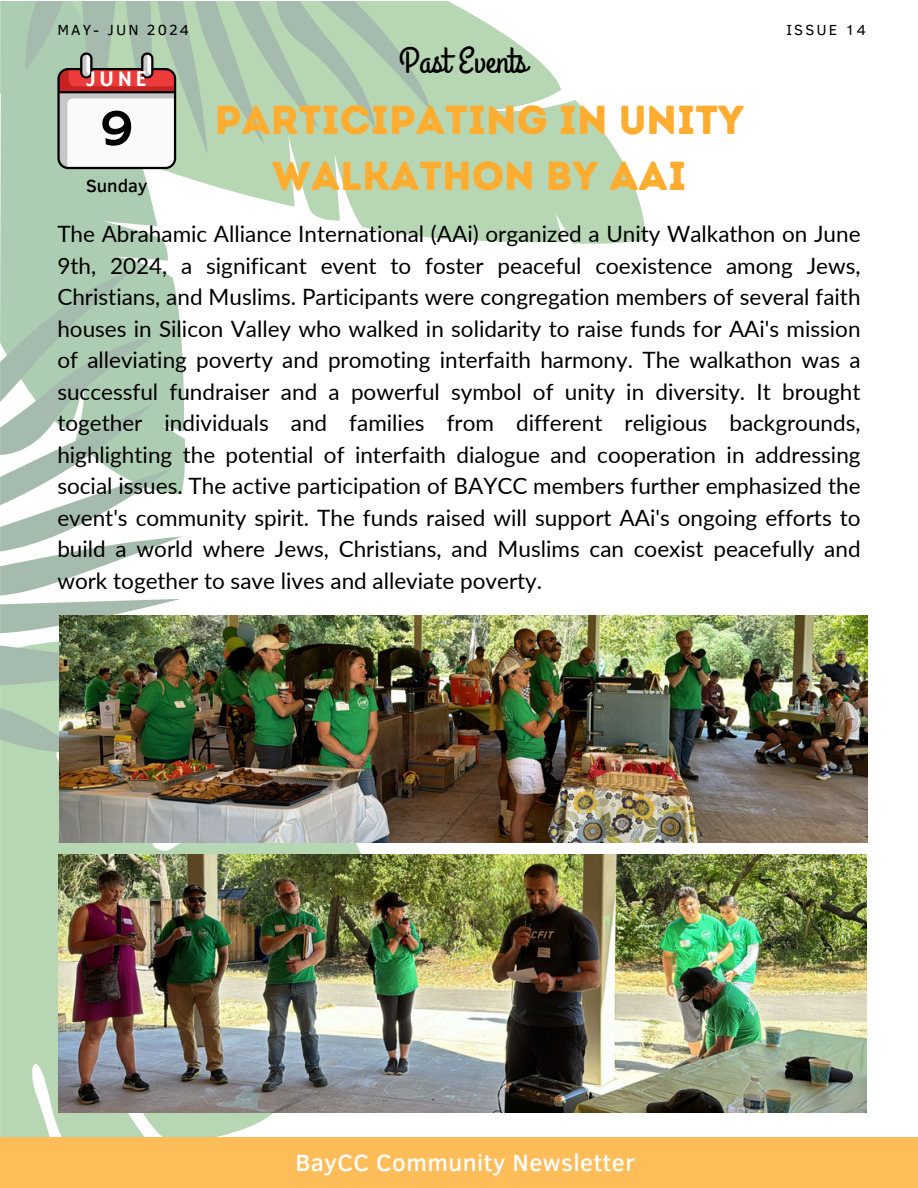
<style>
.page{position:relative;width:918px;height:1188px;background:#fff}
.page>*{position:absolute;margin:0;border:0;box-sizing:border-box;transform-origin:0 0}
.t1{font:52.05px "Hammersmith One";color:#000}
.t2{font:40.5px/56.2px "Intro Rust Base";color:#ffad31;text-align:center}
.t3{font:36px "Grand Hotel";color:#000}
.t4{font:500 24px "Clear Sans";letter-spacing:.02em;color:#fffefe}
.t5{font:22.65px "Hammersmith One";color:#fff}
.t6{font:22.5px/31.5px "Lato";color:#000;text-align:justify}
.t7{font:500 18px "Clear Sans";color:#000}
.t8{font:15px "Clear Sans";letter-spacing:.14em;color:#000}
</style>
<div class="page">
<svg style="left:0;top:753px;width:392px;height:384px;background:#bfdabc"></svg>
<svg style="left:432px;top:1px;width:214px;height:243px;fill:#b7d7b4"></svg>
<svg style="left:0;top:1px;width:432px;height:752px"></svg>
<div style="left:0;top:1137px;width:918px;height:51px;background:#ffbd59"></div>
<svg style="left:57px;top:52px;width:119px;height:117px"></svg>
<img style="left:60px;top:616px;width:807px;height:226px">
<img style="left:59px;top:855px;width:807px;height:257px">
<h1 class="t8" style="left:57px;top:19px;width:133px">MAY- JUN 2024</h1>
<p class="t5" style="left:87px;top:66px;width:62px">JUNE</p>
<p class="t3" style="left:399px;top:38px;width:130px">Past Events</p>
<h2 class="t8" style="left:787px;top:19px;width:81px">ISSUE 14</h2>
<p class="t2" style="left:215px;top:92px;width:531px">PARTICIPATING IN UNITY<br>WALKATHON BY AAI</p>
<p class="t1" style="left:99px;top:98px;width:36px">9</p>
<p class="t7" style="left:86px;top:172px;width:63px">Sunday</p>
<p class="t6" style="left:57px;top:218px;width:805px">The Abrahamic Alliance International (AAi) organized a Unity Walkathon on June 9th, 2024, a significant event to foster peaceful coexistence among Jews, Christians, and Muslims. Participants were congregation members of several faith houses in Silicon Valley who walked in solidarity to raise funds for AAi's mission of alleviating poverty and promoting interfaith harmony. The walkathon was a successful fundraiser and a powerful symbol of unity in diversity. It brought together individuals and families from different religious backgrounds, highlighting the potential of interfaith dialogue and cooperation in addressing social issues. The active participation of BAYCC members further emphasized the event's community spirit. The funds raised will support AAi's ongoing efforts to build a world where Jews, Christians, and Muslims can coexist peacefully and work together to save lives and alleviate poverty.</p>
<h4 class="t4" style="left:295px;top:1145px;width:341px">BayCC Community Newsletter</h4>
</div>
